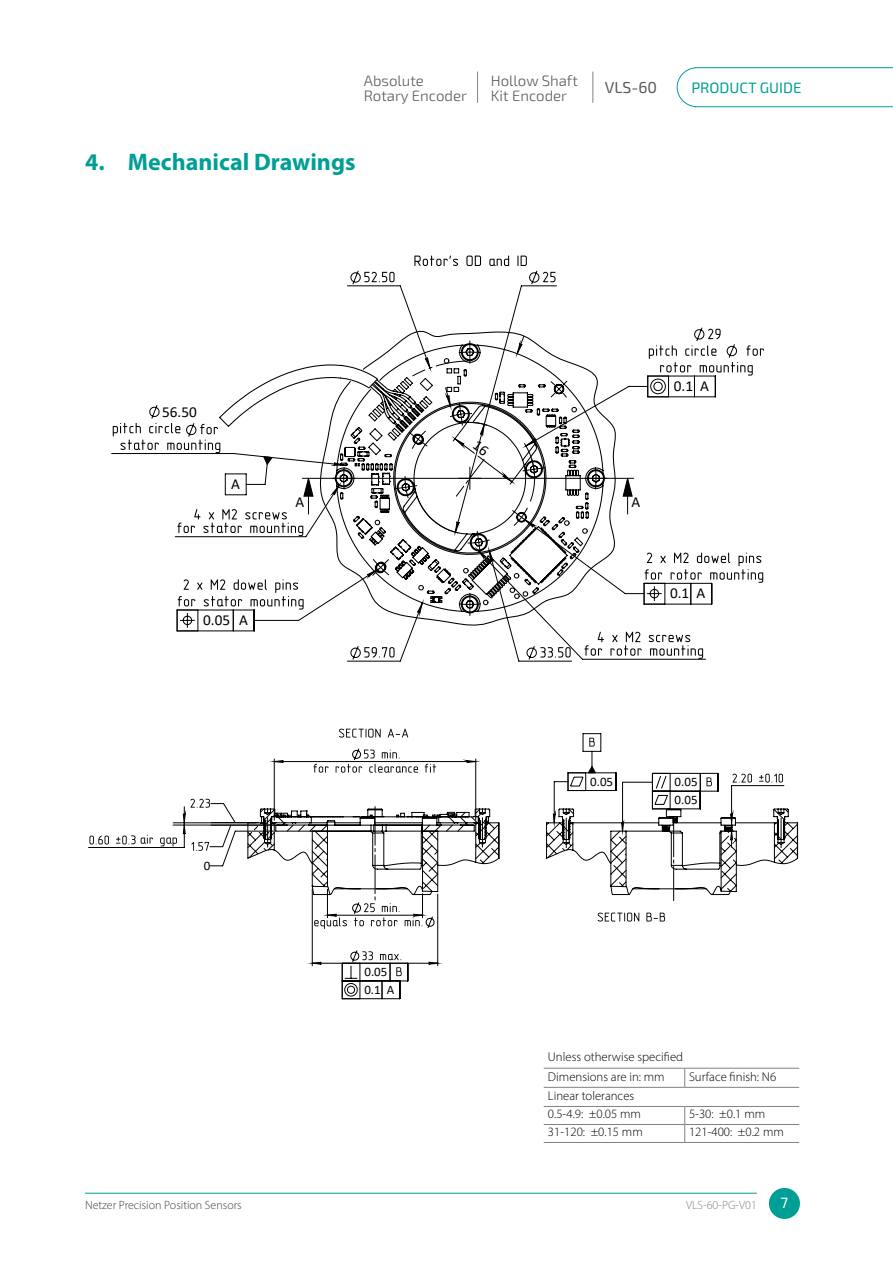
<style>
.page{position:relative;width:893px;height:1263px;background:#fff}
.page>*{position:absolute;margin:0;border:0;box-sizing:border-box;transform-origin:0 0}
.t1{font:700 24px "Myriad Pro";color:#009f96}
.t2{font:15.9px "Exo 2";color:#58595b}
.t3{font:15.3px "Calibri";color:#000}
.t4{font:300 15px/15px "Exo 2";color:#58595b}
.t5{font:15px "Exo 2";color:#009f96}
.t6{font:15px "Exo 2";color:#fff}
.t7{font:12.9px/17.7px "Calibri";color:#000}
.t8{font:300 12.75px/19.4px "Myriad Pro";color:#000}
.t9{font:300 12px "Myriad Pro";color:#414042}
.t10{font:300 12px "Myriad Pro";color:#808285}
</style>
<div class="page">
<svg style="left:676px;top:67px;width:217px;height:40px"></svg>
<div style="left:769px;top:1188px;width:31px;height:31px;background:#009f96;border-radius:50%"></div>
<hr style="left:85px;top:1193px;width:672px;height:1px;background:#009f96">
<hr style="left:592px;top:72px;width:1px;height:31px;background:#808285">
<hr style="left:477px;top:72px;width:1px;height:31px;background:#808285">
<hr style="left:544px;top:1087px;width:141px;height:1px;background:#808285">
<hr style="left:685px;top:1087px;width:114px;height:1px;background:#808285">
<hr style="left:544px;top:1068px;width:141px;height:1px;background:#808285">
<hr style="left:685px;top:1068px;width:114px;height:1px;background:#808285">
<svg style="left:684px;top:1068px;width:1px;height:19px"></svg>
<hr style="left:544px;top:1106px;width:141px;height:1px;background:#808285">
<hr style="left:544px;top:1124px;width:141px;height:1px;background:#808285">
<hr style="left:544px;top:1142px;width:141px;height:1px;background:#808285">
<hr style="left:685px;top:1106px;width:114px;height:1px;background:#808285">
<hr style="left:685px;top:1124px;width:114px;height:1px;background:#808285">
<svg style="left:684px;top:1107px;width:1px;height:35px"></svg>
<hr style="left:685px;top:1142px;width:114px;height:1px;background:#808285">
<svg style="left:111px;top:405px;width:595px;height:257px"></svg>
<svg style="left:555px;top:271px;width:209px;height:342px"></svg>
<svg style="left:218px;top:330px;width:398px;height:296px"></svg>
<svg style="left:275px;top:255px;width:280px;height:134px"></svg>
<svg style="left:339px;top:729px;width:68px;height:4px"></svg>
<svg style="left:270px;top:748px;width:210px;height:25px"></svg>
<svg style="left:190px;top:799px;width:310px;height:201px"></svg>
<svg style="left:89px;top:835px;width:88px;height:11px"></svg>
<svg style="left:546px;top:733px;width:253px;height:189px"></svg>
<svg style="left:303px;top:422px;width:330px;height:75px"></svg>
<p class="t4" style="left:364px;top:73px;width:105px">Absolute<br>Rotary Encoder</p>
<h1 class="t1" style="left:85px;top:147px;width:272px">4. Mechanical Drawings</h1>
<p class="t4" style="left:491px;top:73px;width:89px">Hollow Shaft<br>Kit Encoder</p>
<p class="t2" style="left:605px;top:78px;width:54px">VLS-60</p>
<p class="t5" style="left:691px;top:79px;width:112px">PRODUCT GUIDE</p>
<p class="t3" style="left:162px;top:401px;width:36px">56.50</p>
<p class="t3" style="left:231px;top:473px;width:10px">A</p>
<p class="t3" style="left:203px;top:609px;width:46px">0.05 A</p>
<p class="t3" style="left:674px;top:375px;width:37px">0.1 A</p>
<p class="t3" style="left:296px;top:492px;width:10px">A</p>
<p class="t3" style="left:631px;top:492px;width:10px">A</p>
<p class="t3" style="left:670px;top:583px;width:37px">0.1 A</p>
<p class="t7" style="left:204px;top:856px;width:8px">0</p>
<p class="t7" style="left:364px;top:963px;width:32px">0.05<br>0.1 A</p>
<p class="t7" style="left:590px;top:772px;width:24px">0.05</p>
<p class="t7" style="left:675px;top:773px;width:24px">0.05<br>0.05</p>
<p class="t8" style="left:548px;top:1047px;width:137px">Unless otherwise specified<br>Dimensions are in: mm</p>
<p class="t8" style="left:689px;top:1066px;width:89px">Surface finish: N6</p>
<p class="t8" style="left:548px;top:1086px;width:95px;line-height:18.6px">Linear tolerances<br>0.5-4.9: ±0.05 mm</p>
<p class="t8" style="left:689px;top:1104px;width:78px">5-30: ±0.1 mm</p>
<p class="t7" style="left:549px;top:1122px;width:32px">0.1 A</p>
<p class="t8" style="left:548px;top:1122px;width:96px">31-120: ±0.15 mm</p>
<p class="t8" style="left:689px;top:1122px;width:96px">121-400: ±0.2 mm</p>
<p class="t9" style="left:85px;top:1198px;width:158px">Netzer Precision Position Sensors</p>
<p class="t6" style="left:781px;top:1194px;width:9px">7</p>
<p class="t10" style="left:686px;top:1198px;width:72px">VLS-60-PG-V01</p>
</div>
